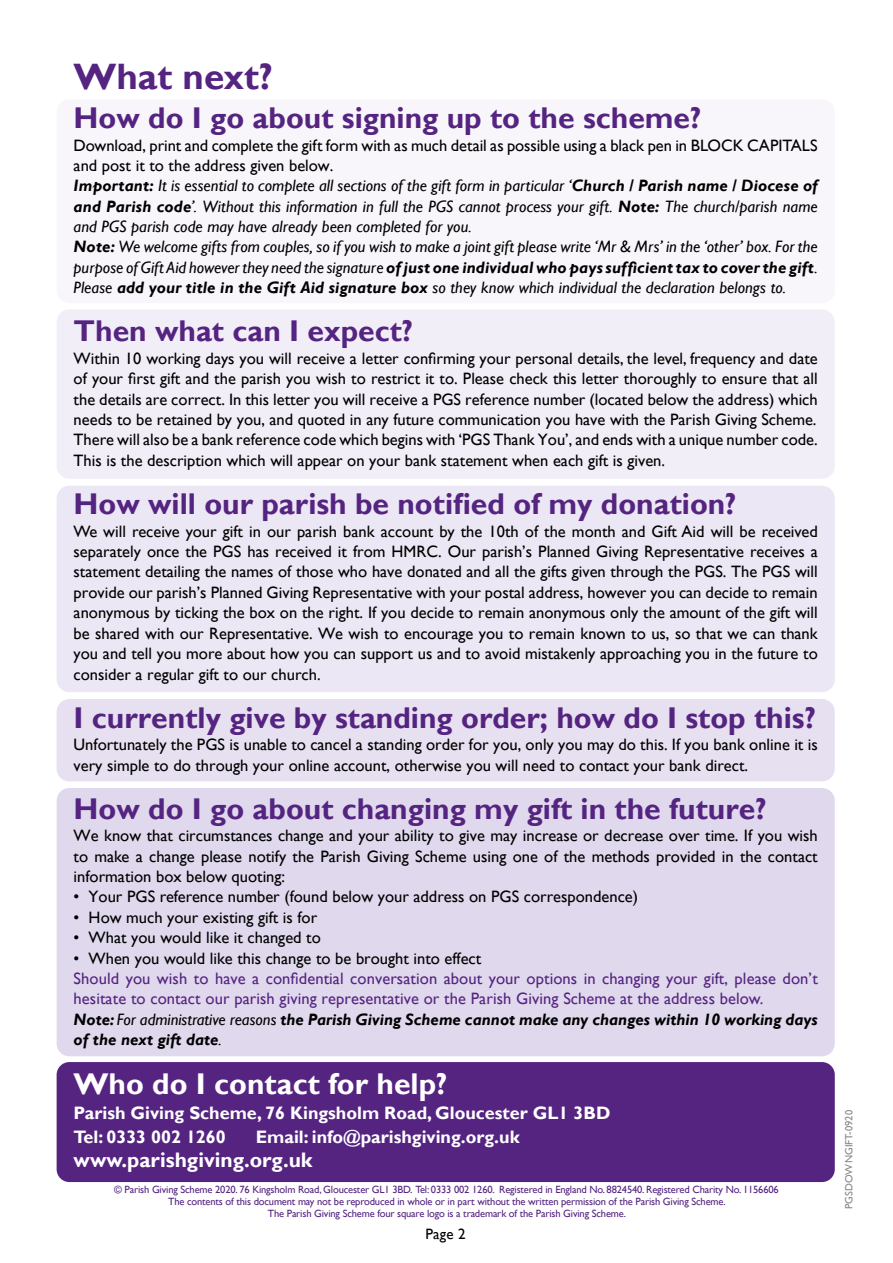
<style>
.page{position:relative;width:893px;height:1263px;background:#fff}
.page>*{position:absolute;margin:0;border:0;box-sizing:border-box;transform-origin:0 0}
.t1{font:700 36.75px "Gill Sans";color:#552481}
.t2{font:700 30px "Gill Sans";color:#552481}
.t3{font:700 30px "Gill Sans";color:#fff}
.t4{font:700 21px "Gill Sans";color:#fff}
.t5{font:700 18px/24px "Gill Sans";color:#fff}
.t6{font:16.5px/20.4px "Gill Sans";color:#000;text-align:justify}
.t7{font:italic 16.5px/20.4px "Gill Sans";letter-spacing:.005em;color:#000}
.t8{font:16.5px/20.4px "Gill Sans";letter-spacing:.005em;color:#552481}
.t9{font:15px "Gill Sans";color:#000}
.t10{font:10.5px/12px "Gill Sans";letter-spacing:-.015em;color:#552481;text-align:center}
.t11{font:10.5px "Gill Sans";letter-spacing:.01em;color:#878787}
.s1{font-style:normal}
.s2{font-weight:700}
.s3{font-weight:700;font-style:italic;color:#000}
.s4{font-style:italic;color:#000}
</style>
<div class="page">
<div style="left:57px;top:99px;width:778px;height:204px;background:#f8f6fb;border-radius:13px"></div>
<div style="left:57px;top:309px;width:778px;height:170px;background:#f1eef8;border-radius:13px"></div>
<div style="left:57px;top:486px;width:778px;height:206px;background:#ece7f4;border-radius:13px"></div>
<div style="left:57px;top:699px;width:778px;height:82px;background:#e6e0f0;border-radius:13px"></div>
<div style="left:57px;top:788px;width:778px;height:268px;background:#e0d9ed;border-radius:13px"></div>
<div style="left:57px;top:1062px;width:778px;height:120px;background:#552481;border-radius:13px"></div>
<h1 class="t1" style="left:74px;top:54px;width:201px">What next?</h1>
<h2 class="t2" style="left:74px;top:100px;width:629px">How do I go about signing up to the scheme?</h2>
<p class="t7" style="left:74px;top:135px;width:746px"><span class="s1">Download, print and complete the gift form with as much detail as possible using a black pen in BLOCK CAPITALS and post it to the address given below.<br></span><span class="s2">Important:</span> It is essential to complete all sections of the gift form in particular ‘<span class="s2">Church / Parish name / Diocese of and Parish code</span>’. Without this information in full the PGS cannot process your gift. <span class="s2">Note:</span> The church/parish name and PGS parish code may have already been completed for you.<br><span class="s2">Note:</span> We welcome gifts from couples, so if you wish to make a joint gift please write ‘Mr &amp; Mrs’ in the ‘other’ box. For the purpose of Gift Aid however they need the signature <span class="s2">of just one individual who pays sufficient tax to cover the gift</span>.<br>Please <span class="s2">add your title in the Gift Aid signature box</span> so they know which individual the declaration belongs to.</p>
<h2 class="t2" style="left:74px;top:313px;width:341px">Then what can I expect?</h2>
<p class="t6" style="left:74px;top:348px;width:746px">Within 10 working days you will receive a letter confirming your personal details, the level, frequency and date of your first gift and the parish you wish to restrict it to. Please check this letter thoroughly to ensure that all the details are correct. In this letter you will receive a PGS reference number (located below the address) which needs to be retained by you, and quoted in any future communication you have with the Parish Giving Scheme.<br>There will also be a bank reference code which begins with ‘PGS Thank You’, and ends with a unique number code.<br>This is the description which will appear on your bank statement when each gift is given.</p>
<h2 class="t2" style="left:74px;top:486px;width:664px">How will our parish be notified of my donation?</h2>
<p class="t6" style="left:74px;top:521px;width:746px">We will receive your gift in our parish bank account by the 10th of the month and Gift Aid will be received separately once the PGS has received it from HMRC. Our parish’s Planned Giving Representative receives a statement detailing the names of those who have donated and all the gifts given through the PGS. The PGS will provide our parish’s Planned Giving Representative with your postal address, however you can decide to remain anonymous by ticking the box on the right. If you decide to remain anonymous only the amount of the gift will be shared with our Representative. We wish to encourage you to remain known to us, so that we can thank you and tell you more about how you can support us and to avoid mistakenly approaching you in the future to consider a regular gift to our church.</p>
<h2 class="t2" style="left:74px;top:700px;width:744px">I currently give by standing order; how do I stop this?</h2>
<p class="t6" style="left:74px;top:735px;width:746px">Unfortunately the PGS is unable to cancel a standing order for you, only you may do this. If you bank online it is very simple to do through your online account, otherwise you will need to contact your bank direct.</p>
<h2 class="t2" style="left:74px;top:790px;width:694px">How do I go about changing my gift in the future?</h2>
<p class="t6" style="left:74px;top:826px;width:746px">We know that circumstances change and your ability to give may increase or decrease over time. If you wish to make a change please notify the Parish Giving Scheme using one of the methods provided in the contact information box below quoting:</p>
<p class="t6" style="left:74px;top:887px;width:566px">• Your PGS reference number (found below your address on PGS correspondence)</p>
<p class="t6" style="left:74px;top:907px;width:245px">• How much your existing gift is for</p>
<p class="t6" style="left:74px;top:928px;width:249px">• What you would like it changed to</p>
<p class="t6" style="left:74px;top:948px;width:409px">• When you would like this change to be brought into effect</p>
<p class="t8" style="left:74px;top:968px;width:746px">Should you wish to have a confidential conversation about your options in changing your gift, please don’t hesitate to contact our parish giving representative or the Parish Giving Scheme at the address below.<br><span class="s3">Note:</span> <span class="s4">For administrative reasons</span> <span class="s3">the Parish Giving Scheme cannot make any changes within 10 working days of the next gift date</span><span class="s4">.</span></p>
<h2 class="t3" style="left:74px;top:1065px;width:375px">Who do I contact for help?</h2>
<p class="t5" style="left:74px;top:1102px;width:538px">Parish Giving Scheme, 76 Kingsholm Road, Gloucester GL1 3BD<br>Tel: 0333 002 1260</p>
<p class="t5" style="left:256px;top:1126px;width:265px">Email: info@parishgiving.org.uk</p>
<p class="t4" style="left:74px;top:1147px;width:240px">www.parishgiving.org.uk</p>
<p class="t10" style="left:114px;top:1183px;width:666px">© Parish Giving Scheme 2020. 76 Kingsholm Road, Gloucester GL1 3BD. Tel: 0333 002 1260. Registered in England No. 8824540. Registered Charity No. 1156606<br>The contents of this document may not be reproduced in whole or in part without the written permission of the Parish Giving Scheme.<br>The Parish Giving Scheme four square logo is a trademark of the Parish Giving Scheme.</p>
<p class="t9" style="left:425px;top:1225px;width:42px">Page 2</p>
<p class="t11" style="left:843px;top:1209px;width:101px;rotate:-90deg">PGSDOWNGIFT-0920</p>
</div>
